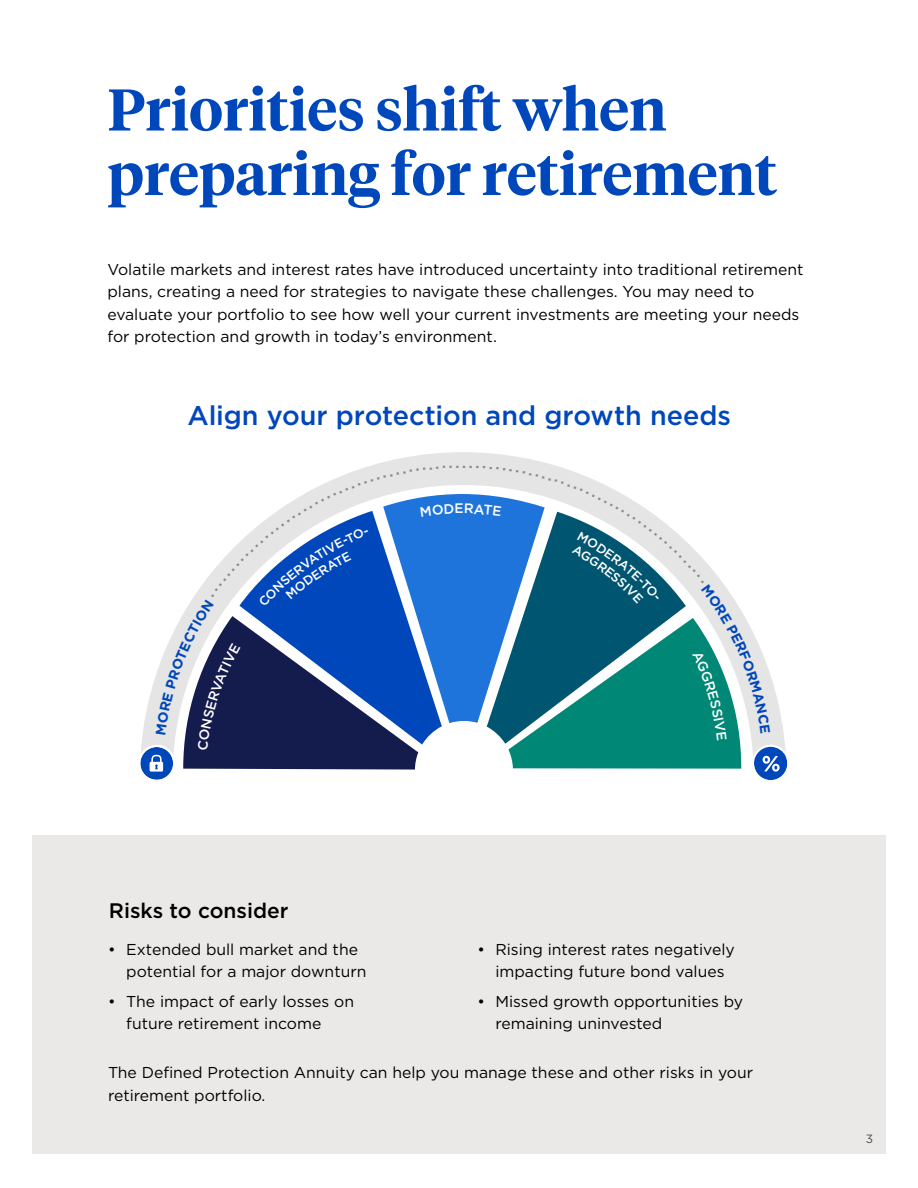
<style>
.page{position:relative;width:918px;height:1188px;background:#fff}
.page>*{position:absolute;margin:0;border:0;box-sizing:border-box;transform-origin:0 0}
.H2_1_page_header{font:600 58.5px/64.5px "Tiempos Headline";color:#0047bb}
.H3_1_blue_ital_subhead{font:500 27px "Gotham";color:#0047bb}
.H3_2_teal_ital_sm{font:500 21px "Gotham";color:#000}
.t1{font:15.75px/22.5px "Gotham";color:#000}
.t2{font:12px "Gotham";color:#4d4d4f}
</style>
<div class="page">
<div style="left:32px;top:835px;width:854px;height:319px;background:#ebe9e8"></div>
<svg style="left:371px;top:452px;width:184px;height:14px;fill:#e5e5e5"></svg>
<svg style="left:140px;top:466px;width:648px;height:314px"></svg>
<h2 class="H2_1_page_header" style="left:107px;top:75px;width:671px">Priorities shift when preparing for retirement</h2>
<p class="t1" style="left:107px;top:258px;width:698px">Volatile markets and interest rates have introduced uncertainty into traditional retirement plans, creating a need for strategies to navigate these challenges. You may need to evaluate your portfolio to see how well your current investments are meeting your needs for protection and growth in today’s environment.</p>
<h3 class="H3_1_blue_ital_subhead" style="left:188px;top:398px;width:545px">Align your protection and growth needs</h3>
<h3 class="H3_2_teal_ital_sm" style="left:109px;top:897px;width:181px">Risks to consider</h3>
<p class="t1" style="left:126px;top:938px;width:242px;text-indent:-18px">• Extended bull market and the potential for a major downturn</p>
<p class="t1" style="left:126px;top:989px;width:229px;text-indent:-18px">• The impact of early losses on future retirement income</p>
<p class="t1" style="left:477px;top:938px;width:259px;text-align:center">• Rising interest rates negatively impacting future bond values</p>
<p class="t1" style="left:495px;top:989px;width:249px;text-indent:-18px">• Missed growth opportunities by remaining uninvested</p>
<p class="t1" style="left:108px;top:1061px;width:647px">The Defined Protection Annuity can help you manage these and other risks in your retirement portfolio.</p>
<p class="t2" style="left:866px;top:1132px;width:9px">3</p>
</div>
